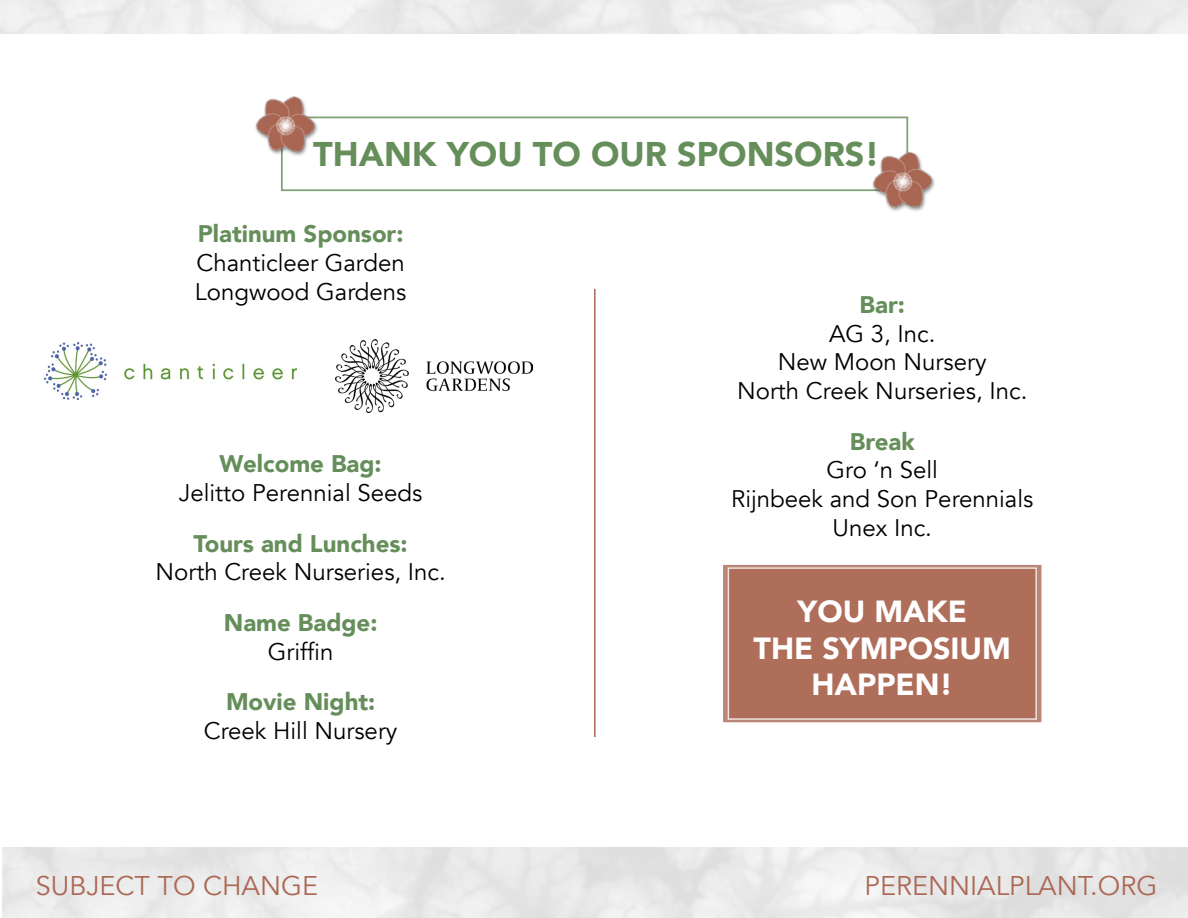
<style>
.page{position:relative;width:1188px;height:918px;background:#fff}
.page>*{position:absolute;margin:0;border:0;box-sizing:border-box;transform-origin:0 0}
.t1{font:900 34.2px "Avenir";color:#658e5a}
.t2{font:900 30.45px/36.6px "Avenir";color:#fff;text-align:center}
.t3{font:27px "Avenir";color:#ac6854}
.t4{font:24px/28.8px "Avenir";color:#000;text-align:center}
.t5{font:900 24px "Avenir";color:#658e5a}
</style>
<div class="page">
<div style="left:722px;top:563px;width:321px;height:161px;background:linear-gradient(to bottom,#bc8676,#bc8676);border:2px solid #fff"></div>
<div style="left:728px;top:567px;width:309px;height:153px;background:#ac6854;border:1px solid #fff"></div>
<hr style="left:594px;top:289px;width:2px;height:448px;background:#ac6854">
<div style="left:281px;top:117px;width:627px;height:74px;border:2px solid #658e5a"></div>
<img style="left:255px;top:96px;width:69px;height:67px">
<img style="left:866px;top:143px;width:69px;height:68px">
<img style="left:44px;top:342px;width:252px;height:57px">
<img style="left:336px;top:339px;width:196px;height:74px">
<h1 class="t1" style="left:313px;top:125px;width:568px">THANK YOU TO OUR SPONSORS!</h1>
<p class="t5" style="left:198px;top:213px;width:207px">Platinum Sponsor:</p>
<p class="t4" style="left:195px;top:249px;width:213px;text-align:left">Chanticleer Garden<br>Longwood Gardens</p>
<p class="t5" style="left:220px;top:443px;width:164px">Welcome Bag:</p>
<p class="t4" style="left:179px;top:479px;width:245px">Jelitto Perennial Seeds</p>
<p class="t5" style="left:194px;top:523px;width:216px">Tours and Lunches:</p>
<p class="t4" style="left:155px;top:558px;width:292px">North Creek Nurseries, Inc.</p>
<p class="t5" style="left:224px;top:602px;width:155px">Name Badge:</p>
<p class="t4" style="left:268px;top:637px;width:67px">Griffin</p>
<p class="t5" style="left:226px;top:681px;width:151px">Movie Night:</p>
<p class="t4" style="left:204px;top:717px;width:195px">Creek Hill Nursery</p>
<p class="t5" style="left:860px;top:284px;width:47px">Bar:</p>
<p class="t4" style="left:737px;top:319px;width:292px">AG 3, Inc.<br>New Moon Nursery<br>North Creek Nurseries, Inc.</p>
<p class="t5" style="left:850px;top:421px;width:66px">Break</p>
<p class="t4" style="left:731px;top:456px;width:304px">Gro ‘n Sell<br>Rijnbeek and Son Perennials<br>Unex Inc.</p>
<p class="t2" style="left:754px;top:592px;width:259px">YOU MAKE<br>THE SYMPOSIUM<br>HAPPEN!</p>
<p class="t3" style="left:36px;top:870px;width:284px">SUBJECT TO CHANGE</p>
<p class="t3" style="left:865px;top:870px;width:294px">PERENNIALPLANT.ORG</p>
</div>
